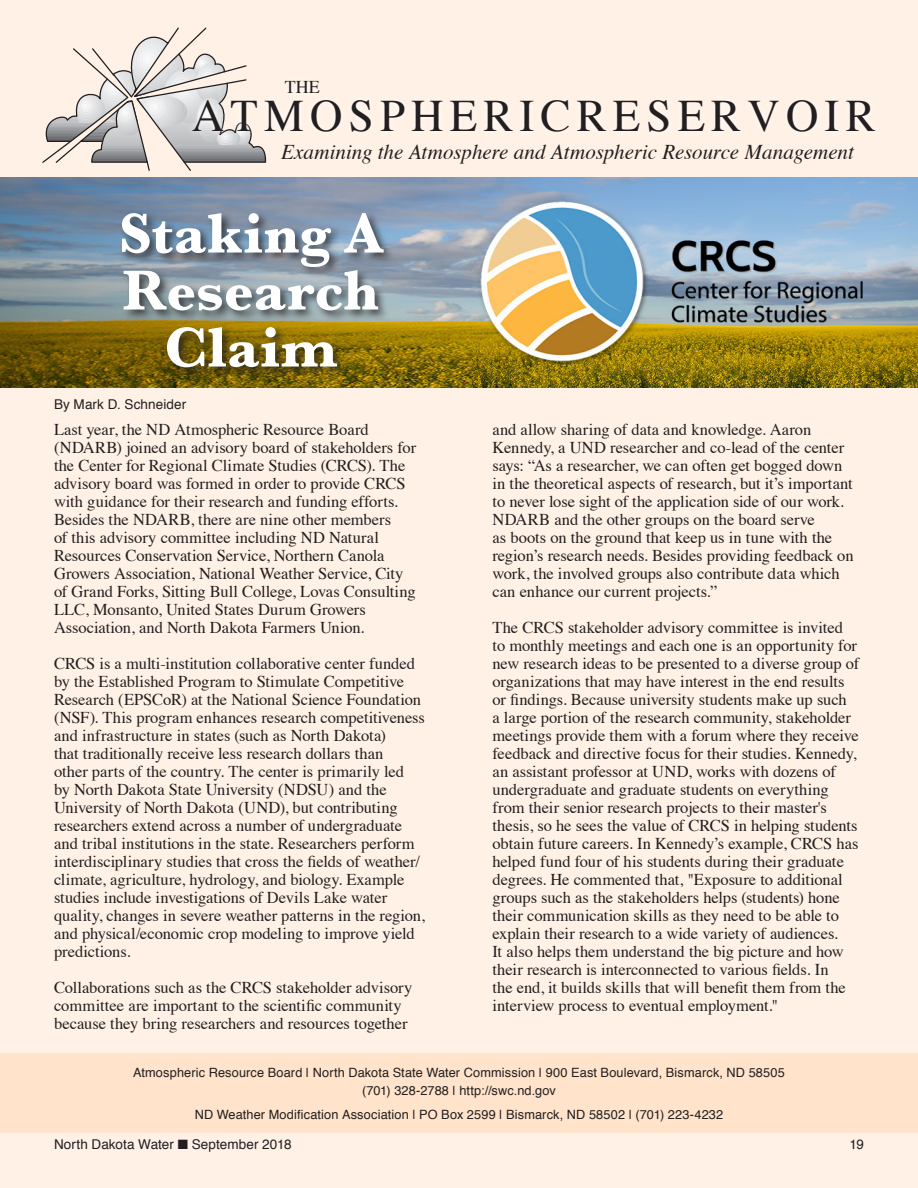
<style>
.page{position:relative;width:918px;height:1188px;background:#fff1e5}
.page>*{position:absolute;margin:0;border:0;box-sizing:border-box;transform-origin:0 0}
.Body_Text{font:700 58.5px/57px "Baskerville";letter-spacing:.005em;color:#fff;text-align:center}
.t1{font:45px "Times";color:#231f20}
.t2{font:italic 21px "Times";color:#231f20}
.t3{font:18px "Times";color:#231f20}
.Body_Text-2{font:16.5px/18px "Times";letter-spacing:-.005em;color:#231f20}
.t4{font:13.5px "Helvetica";letter-spacing:.005em;color:#231f20}
.Photo_Caption{font:12.75px "Helvetica";letter-spacing:.01em;color:#231f20}
</style>
<div class="page">
<div style="left:0;top:1053px;width:918px;height:80px;background:#ffe3ca"></div>
<hr style="left:172px;top:145px;width:95px;height:2px;background:#bcbdc0">
<hr style="left:172px;top:147px;width:95px;height:1px;background:#b5b6b9">
<hr style="left:172px;top:148px;width:95px;height:1px;background:#adaeb2">
<hr style="left:172px;top:149px;width:95px;height:2px;background:#a4a6a9">
<hr style="left:172px;top:151px;width:95px;height:1px;background:#9c9ea1">
<hr style="left:172px;top:152px;width:95px;height:2px;background:#95979a">
<hr style="left:172px;top:154px;width:95px;height:1px;background:#8d8f92">
<hr style="left:172px;top:155px;width:95px;height:2px;background:#86888b">
<hr style="left:172px;top:157px;width:95px;height:1px;background:#7e8083">
<hr style="left:172px;top:158px;width:95px;height:2px;background:#77787b">
<hr style="left:172px;top:160px;width:95px;height:1px;background:#6f7073">
<hr style="left:172px;top:161px;width:95px;height:1px;background:#69696c">
<svg style="left:42px;top:28px;width:224px;height:143px"></svg>
<svg style="left:186px;top:93px;width:684px;height:46px"></svg>
<div style="left:278px;top:73px;width:49px;height:27px;background:#fff2e7"></div>
<img style="left:0;top:177px;width:918px;height:211px">
<div style="left:119px;top:210px;width:277px;height:169px;background:#231f20;opacity:.75"></div>
<p class="t3" style="left:285px;top:70px;width:36px">THE</p>
<p class="t1" style="left:192px;top:74px;width:685px">A T M O S P H E R I C R E S E R V O I R</p>
<p class="t2" style="left:281px;top:134px;width:574px">Examining the Atmosphere and Atmospheric Resource Management</p>
<p class="Body_Text" style="left:119px;top:206px;width:265px">Staking A<br>Research<br>Claim</p>
<p class="t4" style="left:54px;top:394px;width:134px">By Mark D. Schneider</p>
<p class="Body_Text-2" style="left:54px;top:419px;width:364px">Last year, the ND Atmospheric Resource Board (NDARB) joined an advisory board of stakeholders for the Center for Regional Climate Studies (CRCS). The advisory board was formed in order to provide CRCS with guidance for their research and funding efforts.<br>Besides the NDARB, there are nine other members<br>of this advisory committee including ND Natural Resources Conservation Service, Northern Canola Growers Association, National Weather Service, City of Grand Forks, Sitting Bull College, Lovas Consulting LLC, Monsanto, United States Durum Growers Association, and North Dakota Farmers Union.</p>
<p class="Body_Text-2" style="left:54px;top:653px;width:372px">CRCS is a multi-institution collaborative center funded by the Established Program to Stimulate Competitive Research (EPSCoR) at the National Science Foundation (NSF). This program enhances research competitiveness and infrastructure in states (such as North Dakota)<br>that traditionally receive less research dollars than<br>other parts of the country. The center is primarily led<br>by North Dakota State University (NDSU) and the University of North Dakota (UND), but contributing researchers extend across a number of undergraduate and tribal institutions in the state. Researchers perform interdisciplinary studies that cross the fields of weather/ climate, agriculture, hydrology, and biology. Example studies include investigations of Devils Lake water quality, changes in severe weather patterns in the region, and physical/economic crop modeling to improve yield predictions.</p>
<p class="Body_Text-2" style="left:54px;top:977px;width:360px">Collaborations such as the CRCS stakeholder advisory committee are important to the scientific community because they bring researchers and resources together</p>
<p class="Body_Text-2" style="left:492px;top:419px;width:363px">and allow sharing of data and knowledge. Aaron Kennedy, a UND researcher and co-lead of the center says: “As a researcher, we can often get bogged down in the theoretical aspects of research, but it’s important to never lose sight of the application side of our work.<br>NDARB and the other groups on the board serve<br>as boots on the ground that keep us in tune with the region’s research needs. Besides providing feedback on work, the involved groups also contribute data which can enhance our current projects.”</p>
<p class="Body_Text-2" style="left:492px;top:617px;width:368px">The CRCS stakeholder advisory committee is invited to monthly meetings and each one is an opportunity for new research ideas to be presented to a diverse group of organizations that may have interest in the end results or findings. Because university students make up such<br>a large portion of the research community, stakeholder meetings provide them with a forum where they receive feedback and directive focus for their studies. Kennedy, an assistant professor at UND, works with dozens of undergraduate and graduate students on everything from their senior research projects to their master's thesis, so he sees the value of CRCS in helping students obtain future careers. In Kennedy’s example, CRCS has helped fund four of his students during their graduate degrees. He commented that, "Exposure to additional groups such as the stakeholders helps (students) hone their communication skills as they need to be able to explain their research to a wide variety of audiences.<br>It also helps them understand the big picture and how their research is interconnected to various fields. In<br>the end, it builds skills that will benefit them from the interview process to eventual employment."</p>
<p class="Photo_Caption" style="left:133px;top:1062px;width:653px">Atmospheric Resource Board | North Dakota State Water Commission | 900 East Boulevard, Bismarck, ND 58505</p>
<p class="Photo_Caption" style="left:362px;top:1080px;width:195px">(701) 328-2788 | http://swc.nd.gov</p>
<p class="Photo_Caption" style="left:195px;top:1104px;width:530px">ND Weather Modification Association | PO Box 2599 | Bismarck, ND 58502 | (701) 223-4232</p>
<p class="t4" style="left:54px;top:1134px;width:239px">North Dakota Water ■ September 2018</p>
<p class="t4" style="left:850px;top:1134px;width:16px">19</p>
</div>
